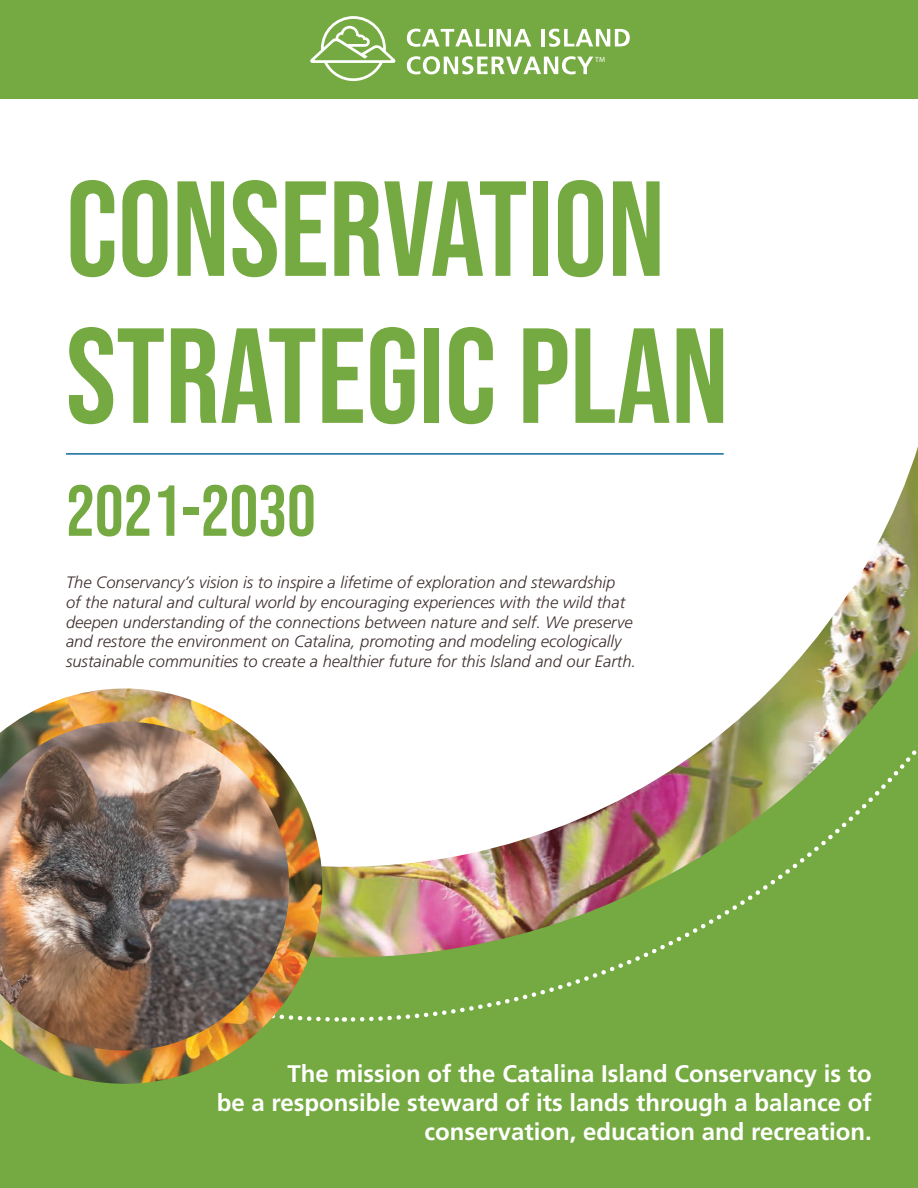
<style>
.page{position:relative;width:918px;height:1188px;background:#fff}
.page>*{position:absolute;margin:0;border:0;box-sizing:border-box;transform-origin:0 0}
.t1{font:135px "Bebas Neue";color:#75a941}
.t2{font:72px "Bebas Neue";color:#75a941}
.t3{font:700 24px/28.8px "Frutiger LT Std";color:#fff;text-align:right}
.t4{font:italic 300 16.5px/19.8px "Frutiger LT Std";color:#3f302e}
.t5{font:7.5px "Myriad Pro";color:#fff}
</style>
<div class="page">
<div style="left:0;top:544px;width:918px;height:644px;background:#75a941"></div>
<img style="left:322px;top:867px;width:475px;height:91px">
<svg style="left:0;top:447px;width:918px;height:420px;fill:#fff"></svg>
<img style="left:0;top:688px;width:322px;height:396px">
<img style="left:0;top:722px;width:289px;height:329px">
<div style="left:0;top:0;width:918px;height:99px;background:#75a941"></div>
<svg style="left:310px;top:16px;width:86px;height:65px"></svg>
<svg style="left:407px;top:29px;width:79px;height:18px"></svg>
<hr style="left:489px;top:29px;width:3px;height:17px;background:#fff">
<svg style="left:497px;top:29px;width:34px;height:17px"></svg>
<hr style="left:542px;top:29px;width:3px;height:17px;background:#fff">
<svg style="left:549px;top:29px;width:81px;height:18px"></svg>
<svg style="left:407px;top:56px;width:186px;height:18px"></svg>
<hr style="left:66px;top:453px;width:658px;height:2px;background:#10689b">
<p class="t5" style="left:595px;top:55px;width:11px">TM</p>
<p class="t1" style="left:66px;top:153px;width:601px">CONSERVATION</p>
<p class="t1" style="left:66px;top:300px;width:664px">STRATEGIC PLAN</p>
<p class="t2" style="left:66px;top:470px;width:251px">2021-2030</p>
<p class="t4" style="left:66px;top:573px;width:572px">The Conservancy’s vision is to inspire a lifetime of exploration and stewardship<br>of the natural and cultural world by encouraging experiences with the wild that deepen understanding of the connections between nature and self. We preserve and restore the environment on Catalina, promoting and modeling ecologically sustainable communities to create a healthier future for this Island and our Earth.</p>
<p class="t3" style="left:217px;top:1060px;width:656px">The mission of the Catalina Island Conservancy is to<br>be a responsible steward of its lands through a balance of conservation, education and recreation.</p>
</div>
